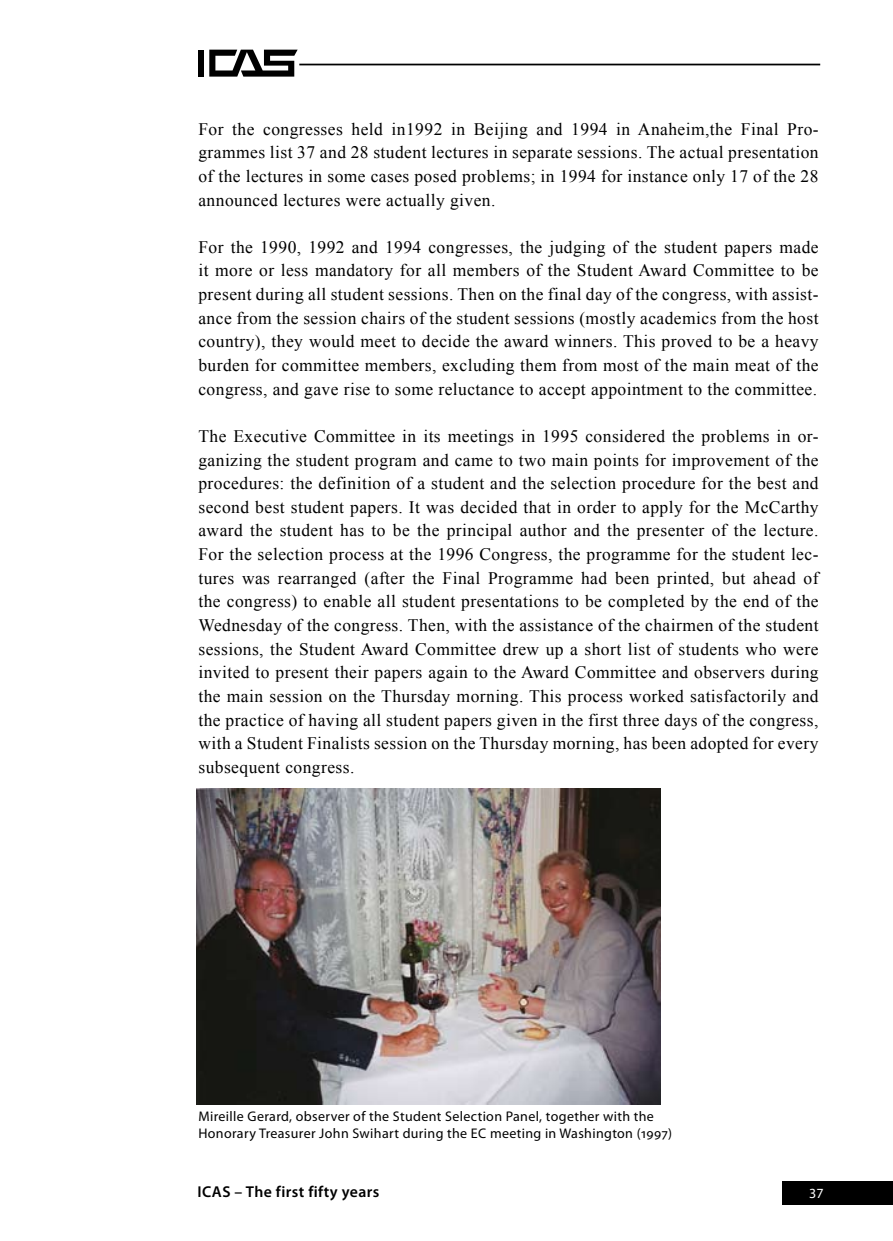
<style>
.page{position:relative;width:893px;height:1241px;background:#fff}
.page>*{position:absolute;margin:0;border:0;box-sizing:border-box;transform-origin:0 0}
.t1{font:17.5px/23.6px "Times New Roman";letter-spacing:.025em;color:#000;text-align:justify}
.t2{font:600 15.75px "Myriad Pro";letter-spacing:.025em;color:#000}
.t3{font:14px/16.8px "Myriad Pro";letter-spacing:.025em;color:#000}
.t4{font:14px "Myriad Pro";color:#fff}
</style>
<div class="page">
<div style="left:783px;top:1181px;width:110px;height:23px;background:#000"></div>
<hr style="left:299px;top:64px;width:521px;height:1px;background:#000">
<div style="left:198px;top:50px;width:6px;height:27px;background:#000"></div>
<svg style="left:209px;top:50px;width:89px;height:27px"></svg>
<img style="left:197px;top:788px;width:464px;height:316px">
<p class="t1" style="left:198px;top:117px;width:622px">For the congresses held in1992 in Beijing and 1994 in Anaheim,the Final Pro&shy;grammes list 37 and 28 student lectures in separate sessions. The actual presentation of the lectures in some cases posed problems; in 1994 for instance only 17 of the 28 announced lectures were actually given.</p>
<p class="t1" style="left:198px;top:235px;width:622px">For the 1990, 1992 and 1994 congresses, the judging of the student papers made it more or less mandatory for all members of the Student Award Committee to be present during all student sessions. Then on the final day of the congress, with assist&shy;ance from the session chairs of the student sessions (mostly academics from the host country), they would meet to decide the award winners. This proved to be a heavy burden for committee members, excluding them from most of the main meat of the congress, and gave rise to some reluctance to accept appointment to the committee.</p>
<p class="t1" style="left:198px;top:424px;width:622px">The Executive Committee in its meetings in 1995 considered the problems in or&shy;ganizing the student program and came to two main points for improvement of the procedures: the definition of a student and the selection procedure for the best and second best student papers. It was decided that in order to apply for the McCarthy award the student has to be the principal author and the presenter of the lecture.<br>For the selection process at the 1996 Congress, the programme for the student lec&shy;tures was rearranged (after the Final Programme had been printed, but ahead of the congress) to enable all student presentations to be completed by the end of the Wednesday of the congress. Then, with the assistance of the chairmen of the student sessions, the Student Award Committee drew up a short list of students who were invited to present their papers again to the Award Committee and observers during the main session on the Thursday morning. This process worked satisfactorily and the practice of having all student papers given in the first three days of the congress, with a Student Finalists session on the Thursday morning, has been adopted for every subsequent congress.</p>
<p class="t3" style="left:198px;top:1107px;width:475px">Mireille Gerard, observer of the Student Selection Panel, together with the<br>Honorary Treasurer John Swihart during the EC meeting in Washington (1997)</p>
<p class="t2" style="left:198px;top:1181px;width:183px">ICAS – The first fifty years</p>
<p class="t4" style="left:809px;top:1185px;width:16px">37</p>
</div>
